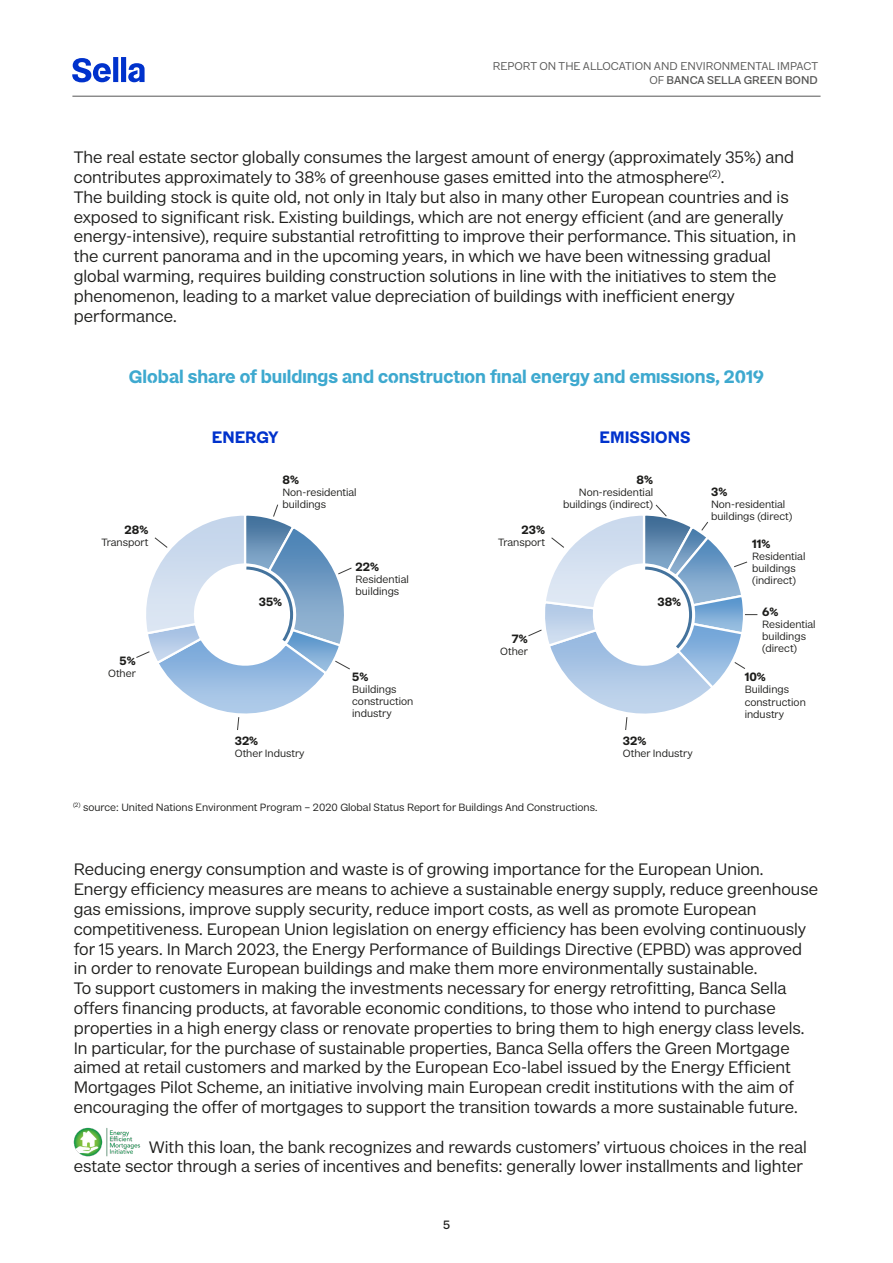
<style>
.page{position:relative;width:893px;height:1263px;background:#fff}
.page>*{position:absolute;margin:0;border:0;box-sizing:border-box;transform-origin:0 0}
.t1{font:700 18px "Sella Stencil";color:#3ea9cf}
.t2{font:16.5px/19.8px "Sella";color:#1d1d1b}
.t3{font:700 16.5px "Sella";color:#0032cc}
.t4{font:700 12px "Sella";color:#1d1d1b}
.t5{font:500 12px "Sella";color:#1d1d1b}
.t6{font:11.25px/13.5px "Sella";color:#575756;text-align:right}
.t7{font:10.5px/12px "Sella";color:#1d1d1b}
.s1{font-weight:500}
</style>
<div class="page">
<hr style="left:72px;top:96px;width:748px;height:1px;background:#575756">
<svg style="left:72px;top:57px;width:73px;height:25px"></svg>
<svg style="left:136px;top:504px;width:216px;height:226px"></svg>
<svg style="left:528px;top:504px;width:229px;height:226px"></svg>
<img style="left:73px;top:1127px;width:68px;height:30px">
<p class="t6" style="left:493px;top:59px;width:327px">REPORT ON THE ALLOCATION AND ENVIRONMENTAL IMPACT<br>OF <span class="s1">BANCA SELLA GREEN BOND</span></p>
<p class="t2" style="left:74px;top:147px;width:724px">The real estate sector globally consumes the largest amount of energy (approximately 35%) and contributes approximately to 38% of greenhouse gases emitted into the atmosphere<sup>(2)</sup>.<br>The building stock is quite old, not only in Italy but also in many other European countries and is exposed to significant risk. Existing buildings, which are not energy efficient (and are generally energy-intensive), require substantial retrofitting to improve their performance. This situation, in the current panorama and in the upcoming years, in which we have been witnessing gradual global warming, requires building construction solutions in line with the initiatives to stem the phenomenon, leading to a market value depreciation of buildings with inefficient energy performance.</p>
<h4 class="t1" style="left:129px;top:365px;width:636px">Global share of buildings and construction final energy and emissions, 2019</h4>
<p class="t4" style="left:125px;top:522px;width:25px">28%</p>
<p class="t7" style="left:101px;top:536px;width:48px">Transport</p>
<p class="t4" style="left:120px;top:653px;width:18px">5%</p>
<p class="t7" style="left:108px;top:667px;width:29px">Other</p>
<p class="t3" style="left:212px;top:427px;width:68px">ENERGY</p>
<p class="t3" style="left:600px;top:427px;width:92px">EMISSIONS</p>
<p class="t4" style="left:282px;top:472px;width:18px">8%</p>
<p class="t4" style="left:637px;top:472px;width:18px">8%</p>
<p class="t7" style="left:282px;top:486px;width:76px">Non-residential</p>
<p class="t7" style="left:579px;top:486px;width:76px">Non-residential</p>
<p class="t4" style="left:711px;top:484px;width:18px">3%</p>
<p class="t7" style="left:282px;top:498px;width:45px">buildings</p>
<p class="t7" style="left:563px;top:498px;width:92px">buildings (indirect)</p>
<p class="t7" style="left:711px;top:498px;width:83px">Non-residential buildings (direct)</p>
<p class="t4" style="left:752px;top:536px;width:20px">11%</p>
<p class="t7" style="left:752px;top:550px;width:55px">Residential buildings (indirect)</p>
<p class="t4" style="left:762px;top:604px;width:18px">6%</p>
<p class="t7" style="left:762px;top:618px;width:55px">Residential buildings (direct)</p>
<p class="t4" style="left:745px;top:669px;width:23px">10%</p>
<p class="t7" style="left:745px;top:684px;width:63px">Buildings construction industry</p>
<p class="t4" style="left:522px;top:522px;width:25px">23%</p>
<p class="t7" style="left:498px;top:536px;width:48px">Transport</p>
<p class="t4" style="left:356px;top:559px;width:25px">22%</p>
<p class="t7" style="left:356px;top:573px;width:55px">Residential buildings</p>
<p class="t4" style="left:259px;top:594px;width:25px">35%</p>
<p class="t4" style="left:657px;top:594px;width:25px">38%</p>
<p class="t4" style="left:512px;top:631px;width:17px">7%</p>
<p class="t7" style="left:500px;top:645px;width:29px">Other</p>
<p class="t4" style="left:352px;top:669px;width:18px">5%</p>
<p class="t7" style="left:352px;top:683px;width:63px">Buildings construction industry</p>
<p class="t4" style="left:235px;top:733px;width:25px">32%</p>
<p class="t4" style="left:623px;top:733px;width:25px">32%</p>
<p class="t7" style="left:235px;top:747px;width:71px">Other Industry</p>
<p class="t7" style="left:623px;top:747px;width:71px">Other Industry</p>
<p class="t7" style="left:73px;top:801px;width:526px"><sup>(2)</sup> source: United Nations Environment Program – 2020 Global Status Report for Buildings And Constructions.</p>
<p class="t2" style="left:74px;top:859px;width:746px">Reducing energy consumption and waste is of growing importance for the European Union.<br>Energy efficiency measures are means to achieve a sustainable energy supply, reduce greenhouse gas emissions, improve supply security, reduce import costs, as well as promote European competitiveness. European Union legislation on energy efficiency has been evolving continuously for 15 years. In March 2023, the Energy Performance of Buildings Directive (EPBD) was approved in order to renovate European buildings and make them more environmentally sustainable.<br>To support customers in making the investments necessary for energy retrofitting, Banca Sella offers financing products, at favorable economic conditions, to those who intend to purchase properties in a high energy class or renovate properties to bring them to high energy class levels.<br>In particular, for the purchase of sustainable properties, Banca Sella offers the Green Mortgage aimed at retail customers and marked by the European Eco-label issued by the Energy Efficient Mortgages Pilot Scheme, an initiative involving main European credit institutions with the aim of encouraging the offer of mortgages to support the transition towards a more sustainable future.</p>
<p class="t2" style="left:74px;top:1137px;width:735px;text-align:right">With this loan, the bank recognizes and rewards customers' virtuous choices in the real<br>estate sector through a series of incentives and benefits: generally lower installments and lighter</p>
<p class="t5" style="left:443px;top:1217px;width:8px">5</p>
</div>
